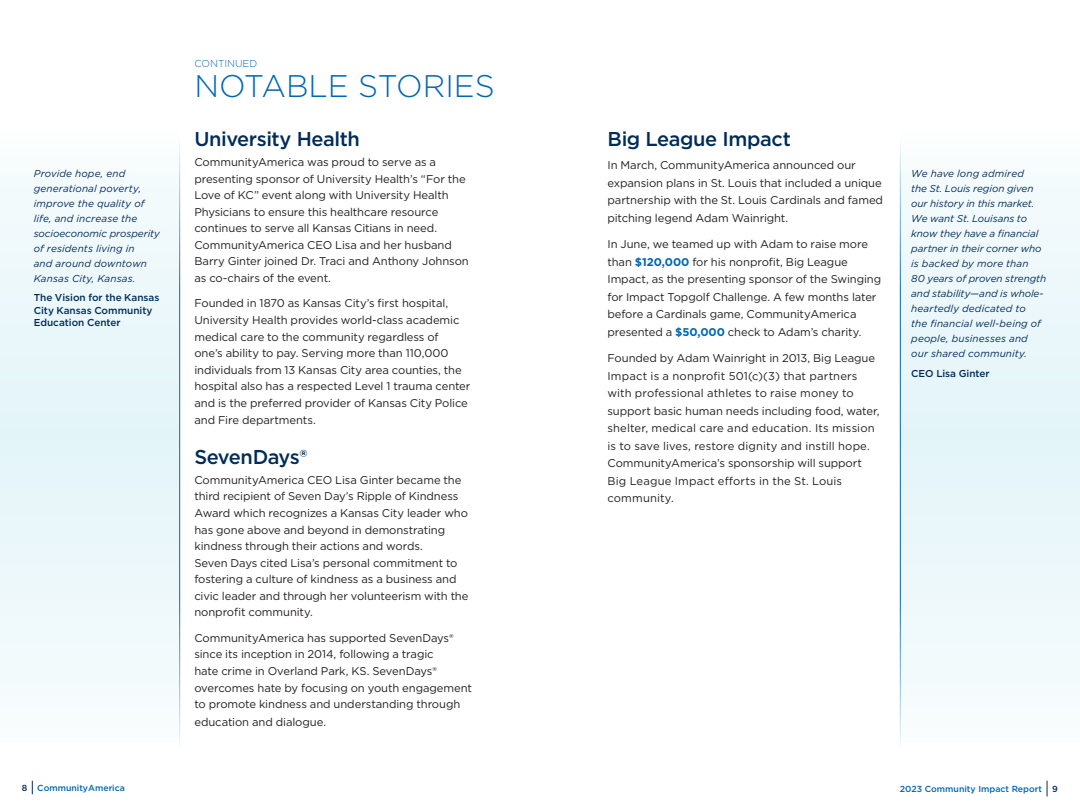
<style>
.page{position:relative;width:1080px;height:810px;background:#fff}
.page>*{position:absolute;margin:0;border:0;box-sizing:border-box;transform-origin:0 0}
.t1{font:300 31.25px "Gotham";color:#0067b1}
.t2{font:500 20px "Gotham";letter-spacing:-.02em;color:#002c59}
.t3{font:11.25px/17.5px "Gotham";letter-spacing:-.01em;color:#231f20}
.t4{font:italic 10px/15px "Gotham";letter-spacing:.005em;color:#002c59}
.t5{font:500 10px/12.5px "Gotham";color:#002c59}
.t6{font:300 10px "Gotham";color:#0067b1}
.t7{font:500 8.75px "Gotham";color:#0067b1}
.t8{font:500 8.75px "Gotham";color:#002c59}
.s1{font-weight:700;color:#0067b1}
</style>
<div class="page">
<svg style="left:32px;top:781px;width:1px;height:13px"></svg>
<svg style="left:1047px;top:781px;width:1px;height:15px"></svg>
<div style="left:900px;top:131px;width:180px;height:611px;background:#edf8fb"></div>
<hr style="left:900px;top:136px;width:1px;height:612px;background:#0067b1">
<div style="left:0;top:131px;width:180px;height:611px;background:#edf8fb"></div>
<hr style="left:179px;top:136px;width:1px;height:612px;background:#0067b1">
<p class="t4" style="left:34px;top:166px;width:128px">Provide hope, end generational poverty, improve the quality of life, and increase the socioeconomic prosperity of residents living in<br>and around downtown<br>Kansas City, Kansas.</p>
<p class="t5" style="left:34px;top:292px;width:127px">The Vision for the Kansas<br>City Kansas Community<br>Education Center</p>
<p class="t6" style="left:194px;top:58px;width:64px">CONTINUED</p>
<p class="t1" style="left:194px;top:67px;width:302px">NOTABLE STORIES</p>
<p class="t2" style="left:194px;top:126px;width:167px">University Health</p>
<p class="t3" style="left:194px;top:154px;width:276px;line-height:16.5px">CommunityAmerica was proud to serve as a presenting sponsor of University Health’s “For the Love of KC” event along with University Health Physicians to ensure this healthcare resource continues to serve all Kansas Citians in need.<br>CommunityAmerica CEO Lisa and her husband Barry Ginter joined Dr. Traci and Anthony Johnson as co-chairs of the event.</p>
<p class="t3" style="left:194px;top:295px;width:278px;line-height:16.8px">Founded in 1870 as Kansas City’s first hospital, University Health provides world-class academic medical care to the community regardless of<br>one’s ability to pay. Serving more than 110,000 individuals from 13 Kansas City area counties, the hospital also has a respected Level 1 trauma center and is the preferred provider of Kansas City Police and Fire departments.</p>
<p class="t2" style="left:194px;top:444px;width:114px">SevenDays®</p>
<p class="t3" style="left:194px;top:471px;width:276px;line-height:16.5px">CommunityAmerica CEO Lisa Ginter became the third recipient of Seven Day’s Ripple of Kindness Award which recognizes a Kansas City leader who has gone above and beyond in demonstrating kindness through their actions and words.<br>Seven Days cited Lisa’s personal commitment to fostering a culture of kindness as a business and civic leader and through her volunteerism with the nonprofit community.</p>
<p class="t3" style="left:194px;top:629px;width:279px;line-height:16.8px">CommunityAmerica has supported SevenDays® since its inception in 2014, following a tragic<br>hate crime in Overland Park, KS. SevenDays® overcomes hate by focusing on youth engagement to promote kindness and understanding through education and dialogue.</p>
<p class="t2" style="left:608px;top:126px;width:185px">Big League Impact</p>
<p class="t3" style="left:608px;top:156px;width:277px">In March, CommunityAmerica announced our expansion plans in St. Louis that included a unique partnership with the St. Louis Cardinals and famed pitching legend Adam Wainright.</p>
<p class="t3" style="left:607px;top:235px;width:275px">In June, we teamed up with Adam to raise more than <span class="s1">$120,000</span> for his nonprofit, Big League Impact, as the presenting sponsor of the Swinging for Impact Topgolf Challenge. A few months later before a Cardinals game, CommunityAmerica presented a <span class="s1">$50,000</span> check to Adam’s charity.</p>
<p class="t3" style="left:607px;top:349px;width:274px">Founded by Adam Wainright in 2013, Big League Impact is a nonprofit 501(c)(3) that partners with professional athletes to raise money to support basic human needs including food, water, shelter, medical care and education. Its mission is to save lives, restore dignity and instill hope.<br>CommunityAmerica’s sponsorship will support Big League Impact efforts in the St. Louis community.</p>
<p class="t4" style="left:911px;top:166px;width:137px">We have long admired<br>the St. Louis region given our history in this market.<br>We want St. Louisans to know they have a financial partner in their corner who is backed by more than<br>80 years of proven strength and stability—and is whole&shy;heartedly dedicated to<br>the financial well-being of people, businesses and our shared community.</p>
<p class="t5" style="left:911px;top:367px;width:80px">CEO Lisa Ginter</p>
<p class="t8" style="left:22px;top:782px;width:7px">8</p>
<p class="t7" style="left:37px;top:782px;width:89px">CommunityAmerica</p>
<p class="t7" style="left:900px;top:783px;width:144px">2023 Community Impact Report</p>
<p class="t8" style="left:1052px;top:783px;width:7px">9</p>
</div>
